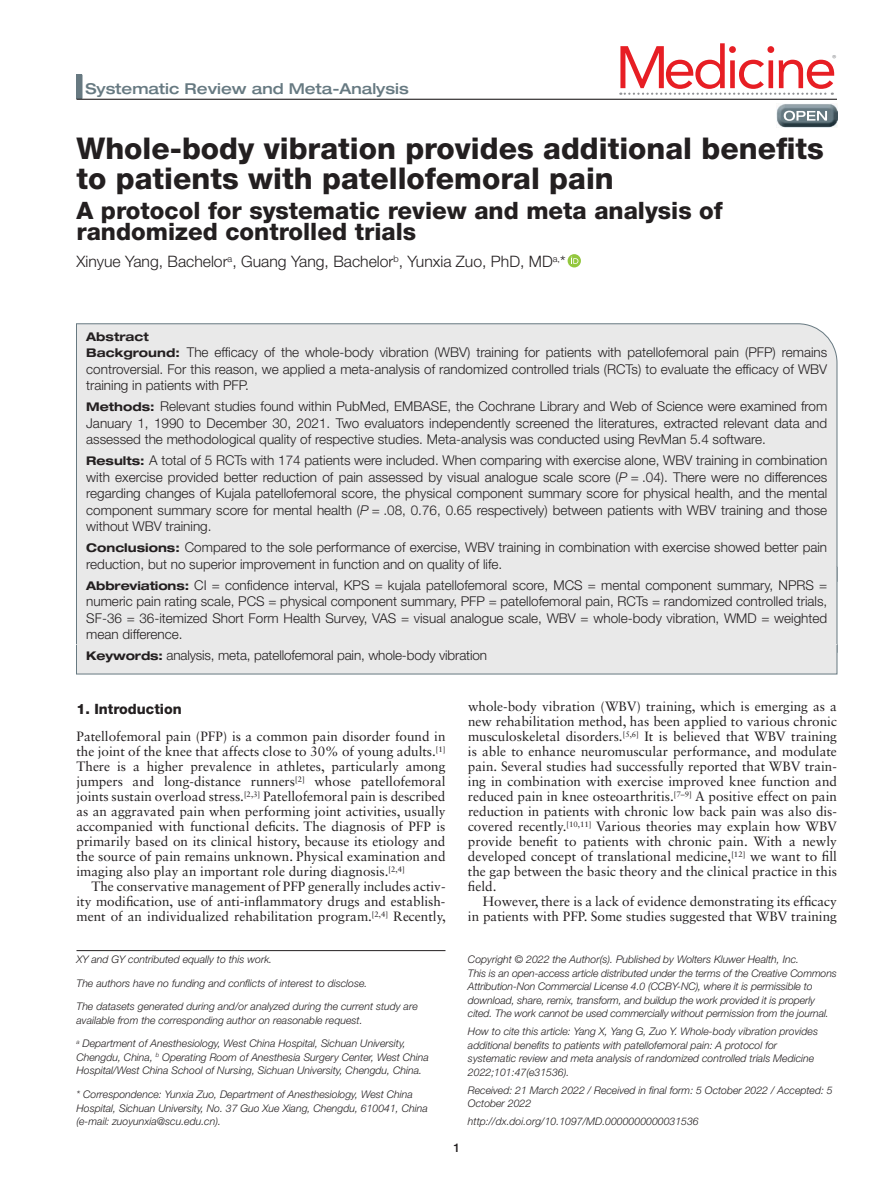
<style>
.page{position:relative;width:891px;height:1188px;background:#fff}
.page>*{position:absolute;margin:0;border:0;box-sizing:border-box;transform-origin:0 0}
.t1{font:59.4px "Avenir";letter-spacing:-.06em;color:#e71e24}
.t2{font:800 30px/30px "Helvetica Neue LT Std";color:#231f20}
.t3{font:800 24px/21px "Helvetica Neue LT Std";color:#231f20}
.t4{font:300 15.75px "Helvetica Neue LT Std";color:#231f20}
.t5{font:500 expanded 15px "Helvetica Neue LT Std";color:#667981}
.t6{font:800 14.25px "Helvetica Neue LT Std";color:#231f20}
.t7{font:300 13.5px/16.5px "Helvetica Neue LT Std";color:#231f20;text-align:justify}
.t8{font:13.5px/15px "Sabon LT Std";color:#231f20;text-align:justify}
.t9{font:700 expanded 12px "Helvetica Neue LT Std";color:#231f20}
.t10{font:500 12px "Helvetica Neue LT Std";color:#231f20}
.t11{font:italic 300 10.5px/13.5px "Helvetica Neue LT Std";color:#231f20}
.t12{font:500 10.35px "Akzidenz Grotesk BE";color:#909295}
.s1{font-weight:700;font-stretch:expanded;font-size:12px}
.s2{font-style:italic}
</style>
<div class="page">
<div style="left:76px;top:74px;width:6px;height:25px;background:#677981"></div>
<hr style="left:76px;top:99px;width:761px;height:1px;background:#231f20">
<img style="left:776px;top:104px;width:61px;height:24px">
<svg style="left:784px;top:111px;width:43px;height:10px"></svg>
<svg style="left:620px;top:93px;width:213px;height:2px"></svg>
<div style="left:76px;top:323px;width:762px;height:260px;background:#e9e9e9"></div>
<div style="left:76px;top:567px;width:761px;height:87px;background:#e9e9e9"></div>
<div style="left:76px;top:645px;width:761px;height:29px;background:#e9e9e9"></div>
<div style="left:568px;top:254px;width:13px;height:13px;background:#93c73e;border-radius:50%"></div>
<svg style="left:571px;top:257px;width:7px;height:7px"></svg>
<hr style="left:76px;top:950px;width:370px;height:1px;background:#231f20">
<p class="t5" style="left:86px;top:80px;width:325px">Systematic Review and Meta-Analysis</p>
<h1 class="t1" style="left:615px;top:33px;width:223px">Medicine</h1>
<p class="t12" style="left:832px;top:52px;width:6px">®</p>
<h2 class="t2" style="left:76px;top:134px;width:749px">Whole-body vibration provides additional benefits to patients with patellofemoral pain</h2>
<h3 class="t3" style="left:76px;top:200px;width:648px">A protocol for systematic review and meta analysis of randomized controlled trials</h3>
<p class="t4" style="left:76px;top:252px;width:491px">Xinyue Yang, Bachelor<sup>a</sup>, Guang Yang, Bachelor<sup>b</sup>, Yunxia Zuo, PhD, MD<sup>a,</sup>*</p>
<p class="t9" style="left:86px;top:329px;width:64px">Abstract</p>
<p class="t7" style="left:86px;top:344px;width:743px"><span class="s1">Background:</span> The efficacy of the whole-body vibration (WBV) training for patients with patellofemoral pain (PFP) remains controversial. For this reason, we applied a meta-analysis of randomized controlled trials (RCTs) to evaluate the efficacy of WBV training in patients with PFP.</p>
<p class="t7" style="left:86px;top:398px;width:743px"><span class="s1">Methods:</span> Relevant studies found within PubMed, EMBASE, the Cochrane Library and Web of Science were examined from January 1, 1990 to December 30, 2021. Two evaluators independently screened the literatures, extracted relevant data and assessed the methodological quality of respective studies. Meta-analysis was conducted using RevMan 5.4 software.</p>
<p class="t7" style="left:86px;top:452px;width:743px"><span class="s1">Results:</span> A total of 5 RCTs with 174 patients were included. When comparing with exercise alone, WBV training in combination with exercise provided better reduction of pain assessed by visual analogue scale score (<span class="s2">P</span> = .04). There were no differences regarding changes of Kujala patellofemoral score, the physical component summary score for physical health, and the mental component summary score for mental health (<span class="s2">P</span> = .08, 0.76, 0.65 respectively) between patients with WBV training and those without WBV training.</p>
<p class="t7" style="left:86px;top:539px;width:742px"><span class="s1">Conclusions:</span> Compared to the sole performance of exercise, WBV training in combination with exercise showed better pain reduction, but no superior improvement in function and on quality of life.</p>
<p class="t7" style="left:86px;top:577px;width:743px"><span class="s1">Abbreviations:</span> CI = confidence interval, KPS = kujala patellofemoral score, MCS = mental component summary, NPRS = numeric pain rating scale, PCS = physical component summary, PFP = patellofemoral pain, RCTs = randomized controlled trials, SF-36 = 36-itemized Short Form Health Survey, VAS = visual analogue scale, WBV = whole-body vibration, WMD = weighted mean difference.</p>
<p class="t7" style="left:86px;top:647px;width:402px"><span class="s1">Keywords:</span> analysis, meta, patellofemoral pain, whole-body vibration</p>
<p class="t6" style="left:76px;top:701px;width:107px">1. Introduction</p>
<p class="t8" style="left:76px;top:729px;width:371px">Patellofemoral pain (PFP) is a common pain disorder found in the joint of the knee that affects close to 30% of young adults.<sup>[1] </sup>There is a higher prevalence in athletes, particularly among jumpers and long-distance runners<sup>[2]</sup> whose patellofemoral joints sustain overload stress.<sup>[2,3]</sup> Patellofemoral pain is described as an aggravated pain when performing joint activities, usually accompanied with functional deficits. The diagnosis of PFP is primarily based on its clinical history, because its etiology and the source of pain remains unknown. Physical examination and imaging also play an important role during diagnosis.<sup>[2,4]</sup></p>
<p class="t8" style="left:77px;top:879px;width:371px;text-indent:15px">The conservative management of PFP generally includes activ&shy;ity modification, use of anti-inflammatory drugs and establish&shy;ment of an individualized rehabilitation program.<sup>[2,4]</sup> Recently,</p>
<p class="t8" style="left:468px;top:699px;width:371px">whole-body vibration (WBV) training, which is emerging as a new rehabilitation method, has been applied to various chronic musculoskeletal disorders.<sup>[5,6]</sup> It is believed that WBV training is able to enhance neuromuscular performance, and modulate pain. Several studies had successfully reported that WBV train&shy;ing in combination with exercise improved knee function and reduced pain in knee osteoarthritis.<sup>[7–9]</sup> A positive effect on pain reduction in patients with chronic low back pain was also dis&shy;covered recently.<sup>[10,11]</sup> Various theories may explain how WBV provide benefit to patients with chronic pain. With a newly developed concept of translational medicine,<sup>[12]</sup> we want to fill the gap between the basic theory and the clinical practice in this field.</p>
<p class="t8" style="left:468px;top:894px;width:371px;text-align:right">However, there is a lack of evidence demonstrating its efficacy<br>in patients with PFP. Some studies suggested that WBV training</p>
<p class="t11" style="left:76px;top:952px;width:197px">XY and GY contributed equally to this work.</p>
<p class="t11" style="left:76px;top:976px;width:292px">The authors have no funding and conflicts of interest to disclose.</p>
<p class="t11" style="left:76px;top:1000px;width:343px">The datasets generated during and/or analyzed during the current study are available from the corresponding author on reasonable request.</p>
<p class="t11" style="left:76px;top:1037px;width:354px"><sup>a</sup> Department of Anesthesiology, West China Hospital, Sichuan University,<br>Chengdu, China, <sup>b</sup> Operating Room of Anesthesia Surgery Center, West China<br>Hospital/West China School of Nursing, Sichuan University, Chengdu, China.</p>
<p class="t11" style="left:76px;top:1087px;width:353px">* Correspondence: Yunxia Zuo, Department of Anesthesiology, West China<br>Hospital, Sichuan University, No. 37 Guo Xue Xiang, Chengdu, 610041, China (e-mail: zuoyunxia@scu.edu.cn).</p>
<p class="t10" style="left:453px;top:1140px;width:8px">1</p>
<p class="t11" style="left:468px;top:952px;width:370px">Copyright © 2022 the Author(s). Published by Wolters Kluwer Health, Inc.<br>This is an open-access article distributed under the terms of the Creative Commons Attribution-Non Commercial License 4.0 (CCBY-NC), where it is permissible to download, share, remix, transform, and buildup the work provided it is properly cited. The work cannot be used commercially without permission from the journal.</p>
<p class="t11" style="left:468px;top:1024px;width:352px">How to cite this article: Yang X, Yang G, Zuo Y. Whole-body vibration provides additional benefits to patients with patellofemoral pain: A protocol for systematic review and meta analysis of randomized controlled trials Medicine 2022;101:47(e31536).</p>
<p class="t11" style="left:468px;top:1083px;width:366px">Received: 21 March 2022 / Received in final form: 5 October 2022 / Accepted: 5<br>October 2022</p>
<p class="t11" style="left:468px;top:1114px;width:232px">http://dx.doi.org/10.1097/MD.0000000000031536</p>
</div>
